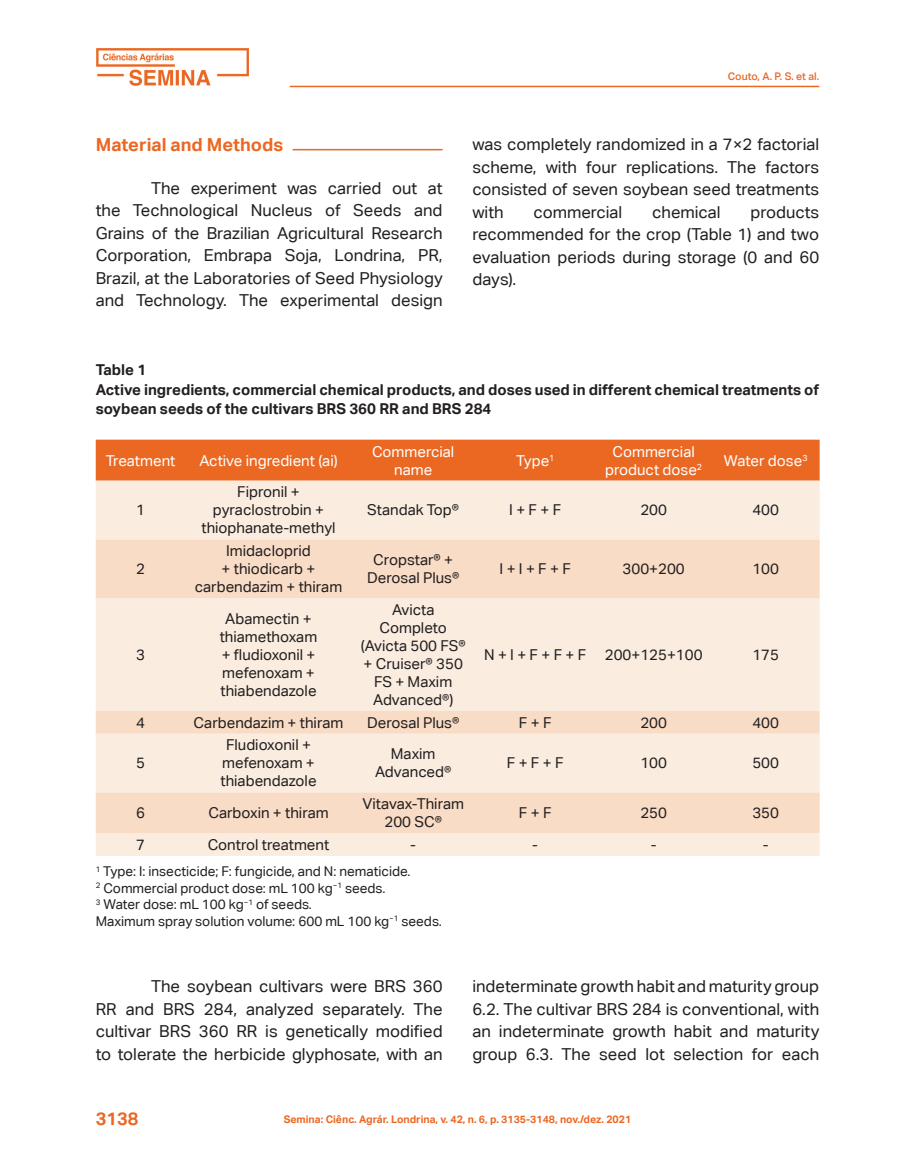
<style>
.page{position:relative;width:915px;height:1170px;background:#fff}
.page>*{position:absolute;margin:0;border:0;box-sizing:border-box;transform-origin:0 0}
.corpo_do_texto{font:700 18px "Aktiv Grotesk Corp";color:#eb6823}
.corpo_do_texto-2{font:16.5px/22.5px "Aktiv Grotesk Corp";color:#231f20;text-align:justify}
.texto_tabela{font:15px/18px "Aktiv Grotesk Corp";color:#231f20;text-align:center}
.título_Tabela{font:700 15px/19.5px "Aktiv Grotesk Corp";color:#231f20}
.texto_tabela-2{font:15px/18px "Aktiv Grotesk Corp";color:#fff;text-align:center}
.legenda_de_tabela{font:13.5px "Aktiv Grotesk Corp";color:#231f20}
.t1{font:700 10.5px "Aktiv Grotesk Corp";color:#eb6823}
.t2{font:500 10.5px "Aktiv Grotesk Corp";color:#eb6823}
</style>
<div class="page">
<hr style="left:290px;top:86px;width:529px;height:1px;background:#eb6823">
<img style="left:96px;top:48px;width:152px;height:37px">
<div style="left:96px;top:439px;width:723px;height:41px;background:#eb6823"></div>
<div style="left:96px;top:480px;width:723px;height:375px;background:#faede0"></div>
<svg style="left:96px;top:539px;width:723px;height:294px;fill:#faede0"></svg>
<hr style="left:292px;top:149px;width:150px;height:1px;background:#eb6823">
<p class="corpo_do_texto" style="left:96px;top:133px;width:189px">Material and Methods</p>
<p class="corpo_do_texto-2" style="left:96px;top:176px;width:348px;text-indent:55px">The experiment was carried out at the Technological Nucleus of Seeds and Grains of the Brazilian Agricultural Research Corporation, Embrapa Soja, Londrina, PR, Brazil, at the Laboratories of Seed Physiology and Technology. The experimental design</p>
<p class="t2" style="left:727px;top:69px;width:93px">Couto, A. P. S. et al.</p>
<p class="corpo_do_texto-2" style="left:472px;top:133px;width:348px">was completely randomized in a 7×2 factorial scheme, with four replications. The factors consisted of seven soybean seed treatments with</p>
<p class="corpo_do_texto-2" style="left:472px;top:200px;width:348px;text-indent:278px">products recommended for the crop (Table 1) and two evaluation periods during storage (0 and 60 days).</p>
<p class="corpo_do_texto-2" style="left:533px;top:200px;width:90px">commercial</p>
<p class="corpo_do_texto-2" style="left:652px;top:200px;width:70px">chemical</p>
<p class="título_Tabela" style="left:96px;top:360px;width:52px">Table 1</p>
<p class="título_Tabela" style="left:96px;top:379px;width:724px">Active ingredients, commercial chemical products, and doses used in different chemical treatments of soybean seeds of the cultivars BRS 360 RR and BRS 284</p>
<p class="texto_tabela-2" style="left:106px;top:451px;width:71px">Treatment</p>
<p class="texto_tabela-2" style="left:199px;top:451px;width:140px">Active ingredient (ai)</p>
<p class="texto_tabela-2" style="left:372px;top:442px;width:84px">Commercial name</p>
<p class="texto_tabela-2" style="left:516px;top:451px;width:40px">Type<sup>1</sup></p>
<p class="texto_tabela-2" style="left:605px;top:442px;width:98px">Commercial product dose<sup>2</sup></p>
<p class="texto_tabela-2" style="left:723px;top:451px;width:85px">Water dose<sup>3</sup></p>
<p class="texto_tabela" style="left:136px;top:501px;width:10px">1</p>
<p class="texto_tabela" style="left:201px;top:483px;width:135px">Fipronil + pyraclostrobin + thiophanate-methyl</p>
<p class="texto_tabela" style="left:367px;top:501px;width:93px">Standak Top®</p>
<p class="texto_tabela" style="left:509px;top:501px;width:53px">I + F + F</p>
<p class="texto_tabela" style="left:640px;top:501px;width:28px">200</p>
<p class="texto_tabela" style="left:752px;top:501px;width:28px">400</p>
<p class="texto_tabela" style="left:136px;top:559px;width:10px">2</p>
<p class="texto_tabela" style="left:136px;top:645px;width:10px">3</p>
<p class="texto_tabela" style="left:195px;top:541px;width:149px">Imidacloprid<br>+ thiodicarb + carbendazim + thiram</p>
<p class="texto_tabela" style="left:367px;top:550px;width:94px">Cropstar® +<br>Derosal Plus®</p>
<p class="texto_tabela" style="left:499px;top:559px;width:73px">I + I + F + F</p>
<p class="texto_tabela" style="left:622px;top:559px;width:64px">300+200</p>
<p class="texto_tabela" style="left:752px;top:559px;width:28px">100</p>
<p class="texto_tabela" style="left:220px;top:609px;width:99px">Abamectin + thiamethoxam + fludioxonil + mefenoxam + thiabendazole</p>
<p class="texto_tabela" style="left:360px;top:600px;width:106px">Avicta<br>Completo (Avicta 500 FS® + Cruiser® 350<br>FS + Maxim<br>Advanced®)</p>
<p class="texto_tabela" style="left:484px;top:645px;width:103px">N + I + F + F + F</p>
<p class="texto_tabela" style="left:604px;top:645px;width:99px">200+125+100</p>
<p class="texto_tabela" style="left:752px;top:645px;width:28px">175</p>
<p class="texto_tabela" style="left:136px;top:713px;width:10px">4</p>
<p class="texto_tabela" style="left:193px;top:713px;width:151px">Carbendazim + thiram</p>
<p class="texto_tabela" style="left:367px;top:713px;width:94px">Derosal Plus®</p>
<p class="texto_tabela" style="left:518px;top:713px;width:34px">F + F</p>
<p class="texto_tabela" style="left:640px;top:713px;width:28px">200</p>
<p class="texto_tabela" style="left:752px;top:713px;width:28px">400</p>
<p class="texto_tabela" style="left:136px;top:754px;width:10px">5</p>
<p class="texto_tabela" style="left:220px;top:736px;width:97px">Fludioxonil + mefenoxam + thiabendazole</p>
<p class="texto_tabela" style="left:375px;top:745px;width:78px">Maxim<br>Advanced®</p>
<p class="texto_tabela" style="left:506px;top:754px;width:58px">F + F + F</p>
<p class="texto_tabela" style="left:640px;top:754px;width:28px">100</p>
<p class="texto_tabela" style="left:752px;top:754px;width:28px">500</p>
<p class="texto_tabela" style="left:136px;top:803px;width:10px">6</p>
<p class="texto_tabela" style="left:208px;top:803px;width:122px">Carboxin + thiram</p>
<p class="texto_tabela" style="left:362px;top:794px;width:103px">Vitavax-Thiram<br>200 SC®</p>
<p class="texto_tabela" style="left:518px;top:803px;width:34px">F + F</p>
<p class="texto_tabela" style="left:640px;top:803px;width:28px">250</p>
<p class="texto_tabela" style="left:752px;top:803px;width:28px">350</p>
<p class="texto_tabela" style="left:136px;top:835px;width:10px">7</p>
<p class="texto_tabela" style="left:208px;top:835px;width:123px">Control treatment</p>
<p class="texto_tabela" style="left:410px;top:835px;width:7px">-</p>
<p class="texto_tabela" style="left:532px;top:835px;width:7px">-</p>
<p class="texto_tabela" style="left:650px;top:835px;width:7px">-</p>
<p class="texto_tabela" style="left:762px;top:835px;width:7px">-</p>
<p class="legenda_de_tabela" style="left:96px;top:863px;width:316px"><sup>1</sup> Type: I: insecticide; F: fungicide, and N: nematicide.</p>
<p class="legenda_de_tabela" style="left:96px;top:879px;width:291px"><sup>2</sup> Commercial product dose: mL 100 kg<sup>−1</sup> seeds.</p>
<p class="legenda_de_tabela" style="left:96px;top:896px;width:218px"><sup>3</sup> Water dose: mL 100 kg<sup>−1</sup> of seeds.</p>
<p class="legenda_de_tabela" style="left:96px;top:912px;width:347px">Maximum spray solution volume: 600 mL 100 kg<sup>−1</sup> seeds.</p>
<p class="corpo_do_texto-2" style="left:96px;top:975px;width:348px;text-indent:55px">The soybean cultivars were BRS 360<br>RR and BRS 284, analyzed separately. The cultivar BRS 360 RR is genetically modified to tolerate the herbicide glyphosate, with an</p>
<p class="corpo_do_texto-2" style="left:472px;top:975px;width:348px">indeterminate growth habit and maturity group 6.2. The cultivar BRS 284 is conventional, with an indeterminate growth habit and maturity group 6.3. The seed lot selection for each</p>
<p class="corpo_do_texto" style="left:96px;top:1107px;width:44px">3138</p>
<p class="t1" style="left:283px;top:1112px;width:349px">Semina: Ciênc. Agrár. Londrina, v. 42, n. 6, p. 3135-3148, nov./dez. 2021</p>
</div>
